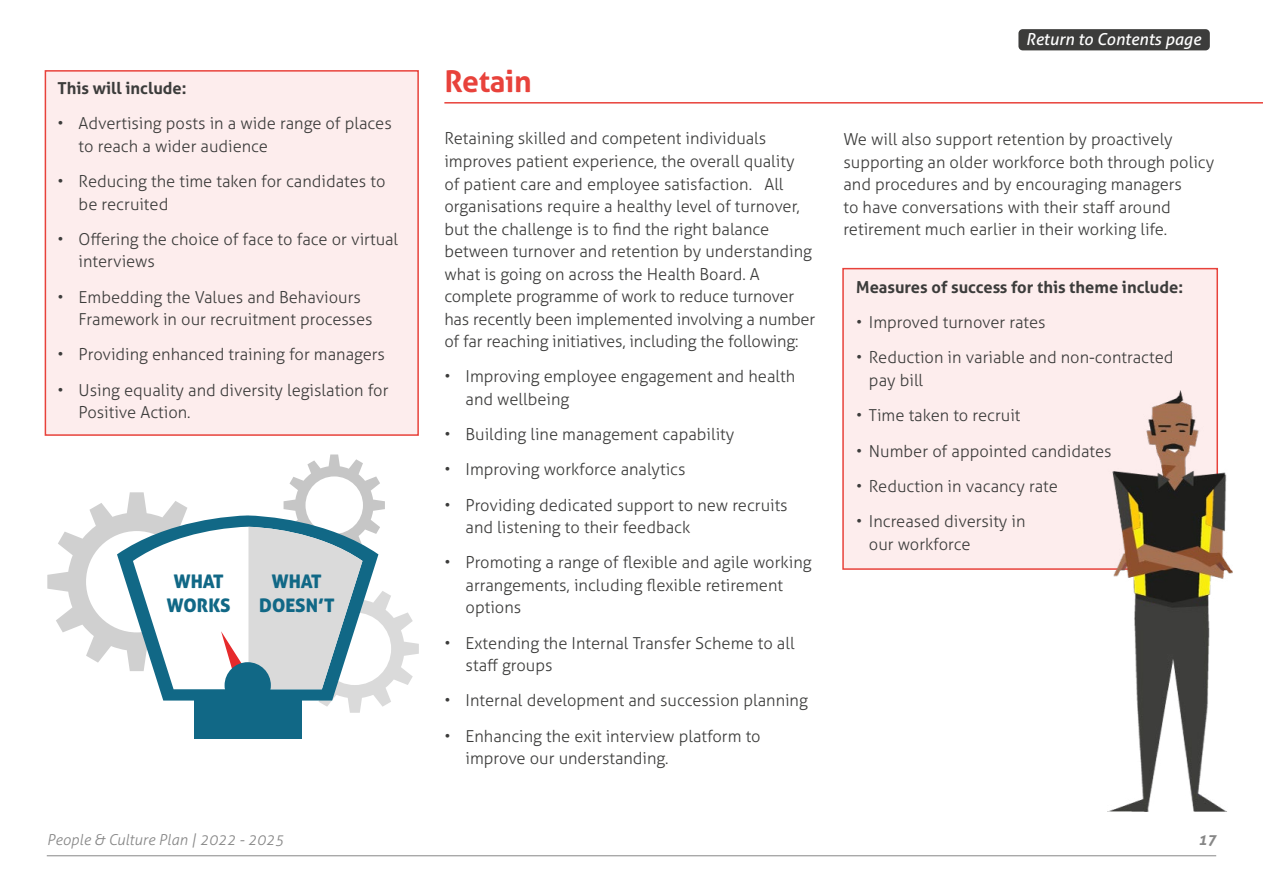
<style>
.page{position:relative;width:1263px;height:893px;background:#fff}
.page>*{position:absolute;margin:0;border:0;box-sizing:border-box;transform-origin:0 0}
.t1{font:700 30px "Aller";letter-spacing:-.01em;color:#e8423b}
.t2{font:18.75px/23.4px "Aller Display";color:#116886;text-align:center}
.t3{font:300 16.5px/22.5px "Aller";color:#3c3c3b}
.t4{font:700 16.5px "Aller";color:#3c3c3b}
.t5{font:italic 16.5px "Aller";color:#fff}
.t6{font:italic 300 15px "Aller";color:#878787}
.t7{font:italic 700 15px "Aller";color:#878787}
</style>
<div class="page">
<hr style="left:47px;top:855px;width:1169px;height:1px;background:#878787">
<div style="left:1018px;top:29px;width:192px;height:21px;background:#3c3c3b;border-radius:4px"></div>
<div style="left:45px;top:70px;width:374px;height:366px;background:#fdeded;border:2px solid #e8423b"></div>
<div style="left:842px;top:268px;width:376px;height:302px;background:#fdeded;border:2px solid #e8423b"></div>
<hr style="left:444px;top:102px;width:819px;height:2px;background:#e8423b">
<img style="left:1107px;top:391px;width:125px;height:421px">
<div style="left:194px;top:697px;width:108px;height:42px;background:#116886"></div>
<svg style="left:47px;top:454px;width:372px;height:259px"></svg>
<div style="left:225px;top:662px;width:46px;height:46px;background:#116886;border-radius:50%"></div>
<p class="t4" style="left:57px;top:78px;width:131px">This will include:</p>
<p class="t3" style="left:79px;top:112px;width:315px;text-indent:-21px">• Advertising posts in a wide range of places to reach a wider audience</p>
<p class="t3" style="left:79px;top:170px;width:308px;text-indent:-21px">• Reducing the time taken for candidates to be recruited</p>
<p class="t3" style="left:79px;top:228px;width:321px;text-indent:-21px">• Offering the choice of face to face or virtual interviews</p>
<p class="t3" style="left:79px;top:285px;width:295px;text-indent:-21px">• Embedding the Values and Behaviours<br>Framework in our recruitment processes</p>
<p class="t3" style="left:57px;top:343px;width:329px">• Providing enhanced training for managers</p>
<p class="t3" style="left:79px;top:378px;width:311px;text-indent:-21px">• Using equality and diversity legislation for<br>Positive Action.</p>
<p class="t2" style="left:167px;top:570px;width:66px">WHAT<br>WORKS</p>
<p class="t2" style="left:259px;top:570px;width:77px">WHAT<br>DOESN’T</p>
<h1 class="t1" style="left:444px;top:63px;width:89px">Retain</h1>
<p class="t3" style="left:444px;top:127px;width:372px">Retaining skilled and competent individuals improves patient experience, the overall quality<br>of patient care and employee satisfaction. All organisations require a healthy level of turnover, but the challenge is to find the right balance between turnover and retention by understanding what is going on across the Health Board. A complete programme of work to reduce turnover has recently been implemented involving a number of far reaching initiatives, including the following:</p>
<p class="t3" style="left:466px;top:365px;width:331px;text-indent:-21px">• Improving employee engagement and health and wellbeing</p>
<p class="t3" style="left:444px;top:423px;width:291px">• Building line management capability</p>
<p class="t3" style="left:444px;top:458px;width:243px">• Improving workforce analytics</p>
<p class="t3" style="left:466px;top:494px;width:324px;text-indent:-21px">• Providing dedicated support to new recruits and listening to their feedback</p>
<p class="t3" style="left:466px;top:551px;width:347px;text-indent:-21px">• Promoting a range of flexible and agile working arrangements, including flexible retirement options</p>
<p class="t3" style="left:466px;top:632px;width:330px;text-indent:-21px">• Extending the Internal Transfer Scheme to all staff groups</p>
<p class="t3" style="left:444px;top:689px;width:365px">• Internal development and succession planning</p>
<p class="t3" style="left:466px;top:725px;width:297px;text-indent:-21px">• Enhancing the exit interview platform to improve our understanding.</p>
<p class="t5" style="left:1026px;top:29px;width:176px">Return to Contents page</p>
<p class="t3" style="left:843px;top:128px;width:372px">We will also support retention by proactively supporting an older workforce both through policy and procedures and by encouraging managers<br>to have conversations with their staff around retirement much earlier in their working life.</p>
<p class="t4" style="left:856px;top:277px;width:328px">Measures of success for this theme include:</p>
<p class="t3" style="left:856px;top:311px;width:191px">• Improved turnover rates</p>
<p class="t3" style="left:869px;top:346px;width:306px;text-indent:-13px">• Reduction in variable and non-contracted pay bill</p>
<p class="t3" style="left:856px;top:404px;width:166px">• Time taken to recruit</p>
<p class="t3" style="left:856px;top:439px;width:257px">• Number of appointed candidates</p>
<p class="t3" style="left:856px;top:475px;width:203px">• Reduction in vacancy rate</p>
<p class="t3" style="left:869px;top:510px;width:158px;text-indent:-13px">• Increased diversity in our workforce</p>
<p class="t6" style="left:47px;top:830px;width:239px">People &amp; Culture Plan | 2022 - 2025</p>
<p class="t7" style="left:1198px;top:830px;width:19px">17</p>
</div>
